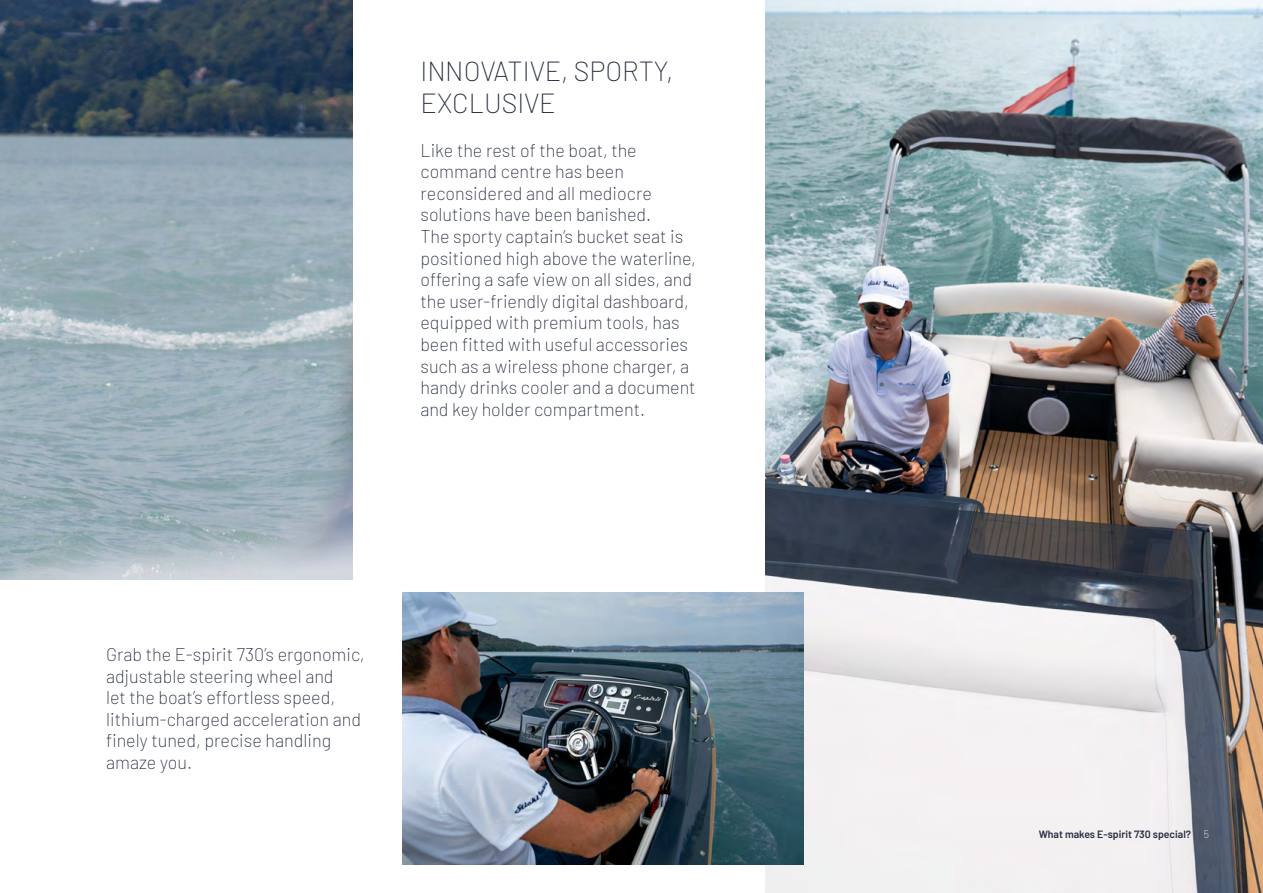
<style>
.page{position:relative;width:1263px;height:893px;background:#fff}
.page>*{position:absolute;margin:0;border:0;box-sizing:border-box;transform-origin:0 0}
.t1{font:200 27px/32.4px "Barlow";color:#252d3e}
.t2{font:200 18px/21.6px "Barlow";color:#252d3e}
.t3{font:600 10.5px "Barlow";color:#232d40}
.s1{font-weight:200;color:#faf9f9}
</style>
<div class="page">
<img style="left:0;top:0;width:353px;height:579px">
<img style="left:765px;top:0;width:498px;height:893px">
<img style="left:402px;top:593px;width:402px;height:271px">
<h1 class="t1" style="left:420px;top:53px;width:254px">INNOVATIVE, SPORTY,<br>EXCLUSIVE</h1>
<p class="t2" style="left:420px;top:138px;width:277px">Like the rest of the boat, the command centre has been reconsidered and all mediocre solutions have been banished.<br>The sporty captain’s bucket seat is positioned high above the waterline, offering a safe view on all sides, and the user-friendly digital dashboard, equipped with premium tools, has been fitted with useful accessories such as a wireless phone charger, a handy drinks cooler and a document and key holder compartment.</p>
<p class="t2" style="left:106px;top:642px;width:260px">Grab the E-spirit 730’s ergonomic, adjustable steering wheel and<br>let the boat’s effortless speed, lithium-charged acceleration and finely tuned, precise handling amaze you.</p>
<p class="t3" style="left:1039px;top:826px;width:172px">What makes E-spirit 730 special? <span class="s1">5</span></p>
</div>
